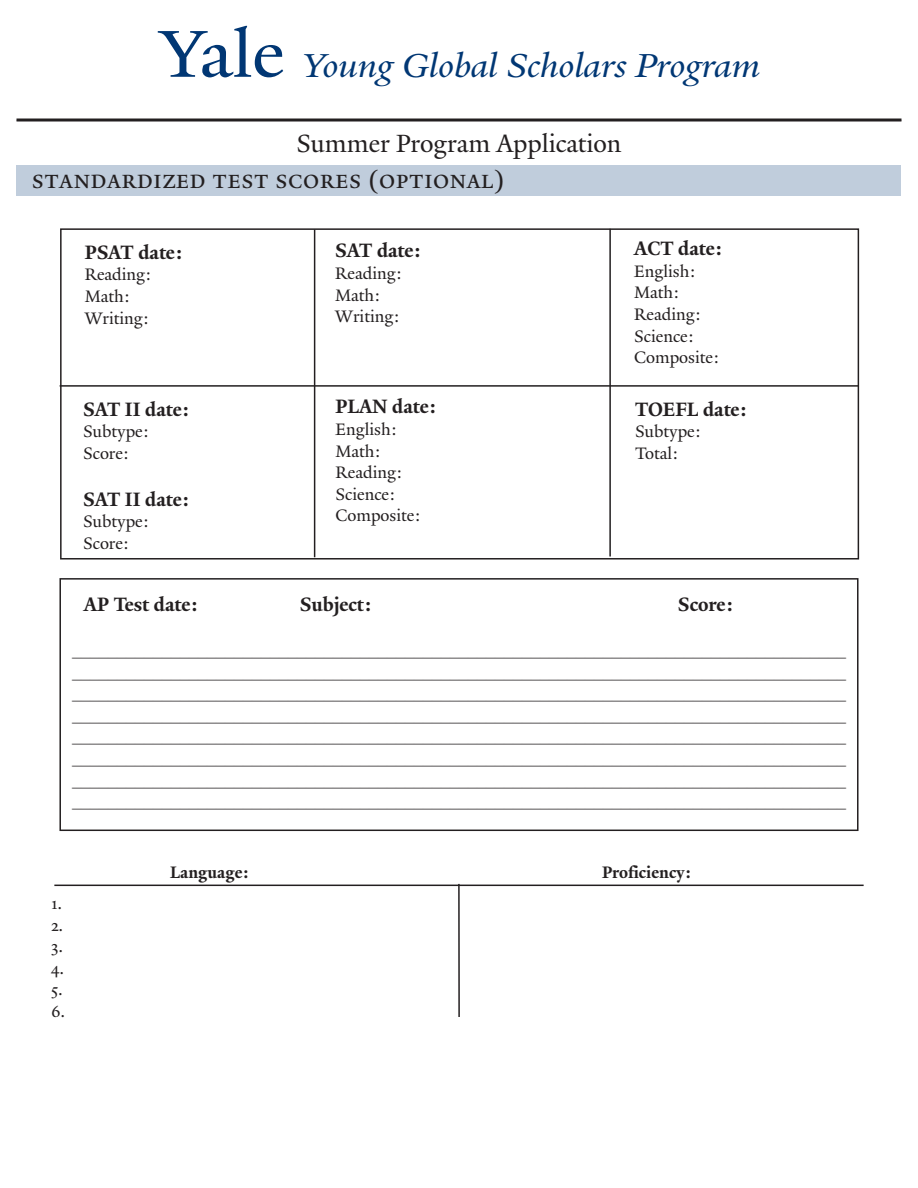
<style>
.page{position:relative;width:918px;height:1188px;background:#fff}
.page>*{position:absolute;margin:0;border:0;box-sizing:border-box;transform-origin:0 0}
.t1{font:italic 36px "Yale Design";color:#013774;scale:1.07 1}
.t2{font:27px "Yale Design Web Small Cap";color:#231f20}
.t3{font:27px "Yale Design";color:#231f20}
.t4{font:700 21px "Yale Design";color:#231f20}
.t5{font:18px/21.6px "Yale Design";color:#231f20}
.t6{font:700 18px "Yale Design";color:#231f20}
.s1{font-style:normal;font-size:72px}
</style>
<div class="page">
<hr style="left:16px;top:119px;width:886px;height:3px;background:#231f20">
<div style="left:16px;top:166px;width:886px;height:30px;background:#c0cddc"></div>
<div style="left:60px;top:228px;width:799px;height:332px;border:2px solid #231f20"></div>
<hr style="left:60px;top:385px;width:798px;height:2px;background:#231f20">
<hr style="left:314px;top:230px;width:1px;height:327px;background:#231f20">
<hr style="left:609px;top:229px;width:2px;height:328px;background:#231f20">
<div style="left:59px;top:578px;width:800px;height:253px;border:2px solid #231f20"></div>
<hr style="left:54px;top:885px;width:810px;height:1px;background:#231f20">
<hr style="left:458px;top:884px;width:2px;height:133px;background:#231f20">
<h1 class="t1" style="left:160px;top:44px;width:563px"><span class="s1">Yale</span> Young Global Scholars Program</h1>
<h2 class="t3" style="left:296px;top:127px;width:327px">Summer Program Application</h2>
<h2 class="t2" style="left:32px;top:163px;width:475px">standardized test scores (optional)</h2>
<p class="t4" style="left:85px;top:240px;width:99px">PSAT date:</p>
<p class="t5" style="left:85px;top:264px;width:68px">Reading:<br>Math:<br>Writing:</p>
<p class="t4" style="left:83px;top:396px;width:108px">SAT II date:</p>
<p class="t5" style="left:83px;top:421px;width:67px">Subtype:<br>Score:</p>
<p class="t4" style="left:83px;top:486px;width:108px">SAT II date:</p>
<p class="t5" style="left:83px;top:511px;width:67px">Subtype:<br>Score:</p>
<p class="t4" style="left:335px;top:238px;width:87px">SAT date:</p>
<p class="t5" style="left:335px;top:262px;width:68px">Reading:<br>Math:<br>Writing:</p>
<p class="t4" style="left:336px;top:394px;width:102px">PLAN date:</p>
<p class="t5" style="left:336px;top:418px;width:86px">English:<br>Math:<br>Reading:<br>Science:<br>Composite:</p>
<p class="t4" style="left:634px;top:236px;width:90px">ACT date:</p>
<p class="t5" style="left:634px;top:260px;width:86px">English:<br>Math:<br>Reading:<br>Science:<br>Composite:</p>
<p class="t4" style="left:635px;top:396px;width:113px">TOEFL date:</p>
<p class="t5" style="left:635px;top:421px;width:67px">Subtype:<br>Total:</p>
<p class="t4" style="left:84px;top:591px;width:115px">AP Test date:</p>
<p class="t4" style="left:300px;top:591px;width:73px">Subject:</p>
<p class="t4" style="left:678px;top:591px;width:57px">Score:</p>
<p class="t5" style="left:72px;top:639px;width:775px;text-align:justify">______________________________________________________________________________________ ______________________________________________________________________________________ ______________________________________________________________________________________ ______________________________________________________________________________________ ______________________________________________________________________________________ ______________________________________________________________________________________ ______________________________________________________________________________________ ______________________________________________________________________________________</p>
<p class="t5" style="left:51px;top:892px;width:16px">1.<br>2.<br>3.<br>4.<br>5.<br>6.</p>
<p class="t6" style="left:170px;top:861px;width:80px">Language:</p>
<p class="t6" style="left:602px;top:861px;width:91px">Proficiency:</p>
</div>
